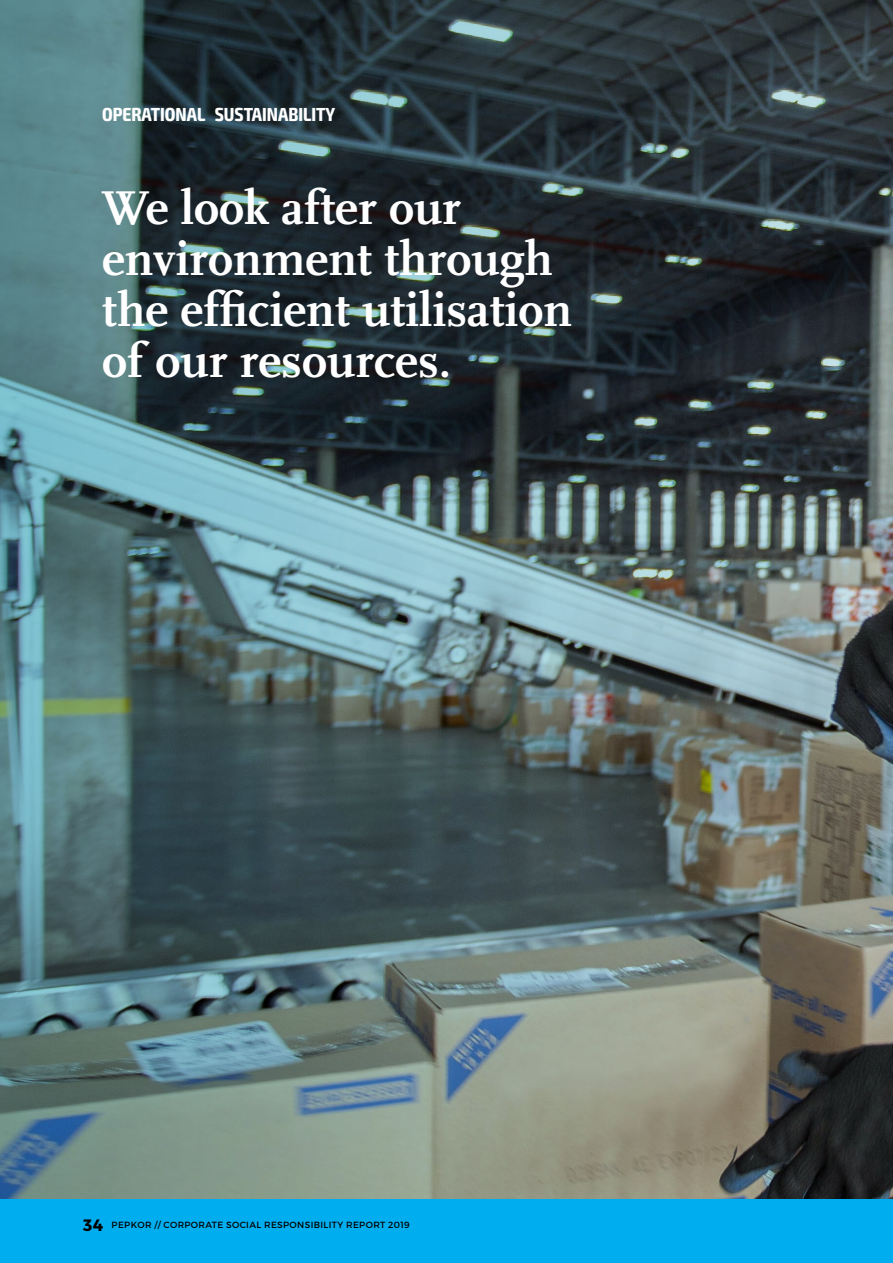
<style>
.page{position:relative;width:893px;height:1263px;background:#fff}
.page>*{position:absolute;margin:0;border:0;box-sizing:border-box;transform-origin:0 0}
.t1{font:700 49.5px/51px "AD Scala";color:#fff}
.t2{font:700 condensed 18.9px "Exo 2";color:#fff}
.t3{font:9px "Montserrat";letter-spacing:.04em;color:#000}
.s1{font-weight:700;font-size:16.5px}
</style>
<div class="page">
<img style="left:0;top:0;width:893px;height:1199px">
<div style="left:0;top:1199px;width:893px;height:64px;background:#00aeef"></div>
<p class="t2" style="left:102px;top:103px;width:235px">OPERATIONAL SUSTAINABILITY</p>
<p class="t1" style="left:102px;top:183px;width:472px">We look after our environment through the efficient utilisation of our resources.</p>
<p class="t3" style="left:83px;top:1220px;width:328px"><span class="s1">34</span> PEPKOR // CORPORATE SOCIAL RESPONSIBILITY REPORT 2019</p>
</div>
